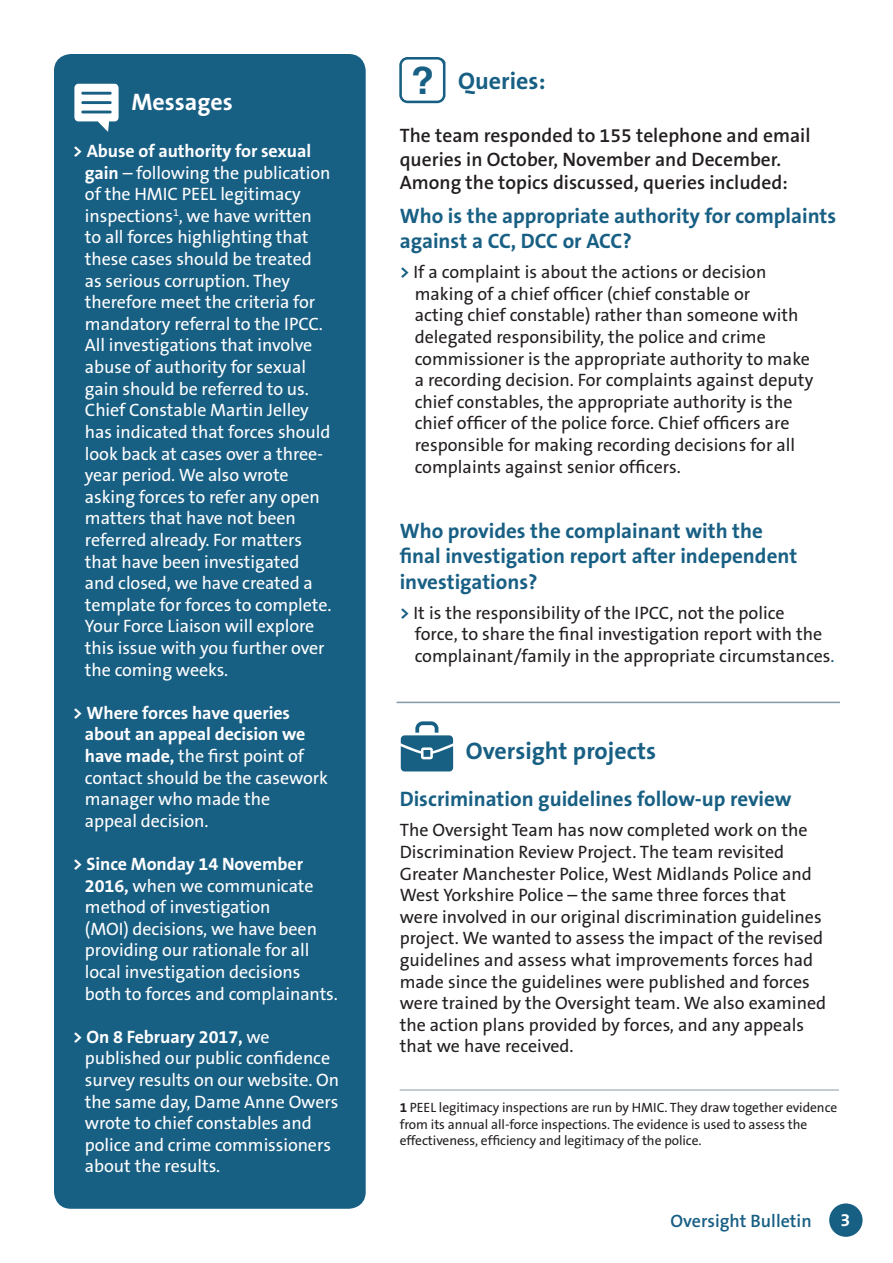
<style>
.page{position:relative;width:893px;height:1263px;background:#fff}
.page>*{position:absolute;margin:0;border:0;box-sizing:border-box;transform-origin:0 0}
.t1{font:700 38.4px "Helvetica";color:#185f84}
.t2{font:700 24px "The Sans B7";color:#185f84}
.t3{font:700 24px "The Sans B7";color:#fff}
.t4{font:700 21px/25.2px "The Sans B7";color:#185f84}
.t5{font:600 19.5px/23.4px "The Sans B6";color:#231f20}
.t6{font:18px/21.6px "The Sans B5 Plain";color:#231f20}
.t7{font:18px/21.6px "The Sans B5 Plain";letter-spacing:-.005em;color:#fff}
.t8{font:700 18px/21.6px "The Sans B7";letter-spacing:-.005em;color:#fff}
.t9{font:600 18px "The Sans B6";color:#185f84}
.t10{font:13.5px/16.2px "The Sans B5 Plain";letter-spacing:-.005em;color:#231f20}
.s1{font-family:"The Sans B7";font-weight:700}
.s2{font-family:"The Sans B5 Plain";font-weight:400}
.s3{font-family:"The Sans B7";font-weight:700;color:#185f84}
.s4{color:#185f84}
</style>
<div class="page">
<div style="left:829px;top:1203px;width:33px;height:34px;background:#185f84;border-radius:50%"></div>
<div style="left:54px;top:54px;width:312px;height:1155px;background:#185f84;border-radius:17px"></div>
<hr style="left:396px;top:702px;width:444px;height:1px;background:#859aa9">
<hr style="left:400px;top:1090px;width:439px;height:1px;background:#859aa9">
<svg style="left:399px;top:57px;width:46px;height:46px"></svg>
<svg style="left:401px;top:721px;width:52px;height:50px"></svg>
<div style="left:423px;top:750px;width:7px;height:7px;background:#185f84"></div>
<svg style="left:74px;top:84px;width:45px;height:48px"></svg>
<h2 class="t3" style="left:131px;top:89px;width:103px">Messages</h2>
<p class="t8" style="left:73px;top:141px;width:240px">&gt; Abuse of authority for sexual</p>
<p class="t7" style="left:85px;top:162px;width:248px"><span class="s1">gain</span> – following the publication of the HMIC PEEL legitimacy inspections<sup>1</sup>, we have written to all forces highlighting that these cases should be treated as serious corruption. They therefore meet the criteria for mandatory referral to the IPCC.<br>All investigations that involve abuse of authority for sexual gain should be referred to us.<br>Chief Constable Martin Jelley has indicated that forces should look back at cases over a three&shy;year period. We also wrote asking forces to refer any open matters that have not been referred already. For matters that have been investigated and closed, we have created a template for forces to complete.<br>Your Force Liaison will explore this issue with you further over the coming weeks.</p>
<p class="t8" style="left:85px;top:702px;width:222px;text-indent:-12px">&gt; Where forces have queries about an appeal decision we</p>
<p class="t7" style="left:85px;top:746px;width:245px"><span class="s1">have made,</span> the first point of contact should be the casework manager who made the<br>appeal decision.</p>
<p class="t8" style="left:73px;top:854px;width:232px">&gt; Since Monday 14 November</p>
<p class="t7" style="left:85px;top:875px;width:254px"><span class="s1">2016,</span> when we communicate method of investigation<br>(MOI) decisions, we have been providing our rationale for all local investigation decisions both to forces and complainants.</p>
<p class="t8" style="left:73px;top:1026px;width:198px">&gt; On 8 February 2017, <span class="s2">we</span></p>
<p class="t7" style="left:85px;top:1048px;width:256px">published our public confidence survey results on our website. On the same day, Dame Anne Owers wrote to chief constables and police and crime commissioners about the results.</p>
<h1 class="t1" style="left:411px;top:50px;width:25px">?</h1>
<h2 class="t2" style="left:458px;top:68px;width:89px">Queries:</h2>
<p class="t5" style="left:400px;top:125px;width:412px">The team responded to 155 telephone and email queries in October, November and December.<br>Among the topics discussed, queries included:</p>
<p class="t4" style="left:400px;top:204px;width:438px">Who is the appropriate authority for complaints against a CC, DCC or ACC?</p>
<p class="t6" style="left:415px;top:262px;width:400px;text-indent:-15px"><span class="s3">&gt;</span> If a complaint is about the actions or decision making of a chief officer (chief constable or<br>acting chief constable) rather than someone with delegated responsibility, the police and crime commissioner is the appropriate authority to make a recording decision. For complaints against deputy chief constables, the appropriate authority is the chief officer of the police force. Chief officers are responsible for making recording decisions for all complaints against senior officers.</p>
<p class="t4" style="left:400px;top:519px;width:399px">Who provides the complainant with the final investigation report after independent investigations?</p>
<p class="t6" style="left:415px;top:602px;width:421px;text-indent:-15px"><span class="s3">&gt;</span> It is the responsibility of the IPCC, not the police<br>force, to share the final investigation report with the complainant/family in the appropriate circumstances<span class="s4">.</span></p>
<h2 class="t2" style="left:466px;top:738px;width:192px">Oversight projects</h2>
<p class="t4" style="left:400px;top:787px;width:393px">Discrimination guidelines follow-up review</p>
<p class="t6" style="left:400px;top:820px;width:428px">The Oversight Team has now completed work on the Discrimination Review Project. The team revisited Greater Manchester Police, West Midlands Police and West Yorkshire Police – the same three forces that were involved in our original discrimination guidelines project. We wanted to assess the impact of the revised guidelines and assess what improvements forces had made since the guidelines were published and forces were trained by the Oversight team. We also examined the action plans provided by forces, and any appeals that we have received.</p>
<p class="t10" style="left:400px;top:1100px;width:439px"><span class="s1">1</span> PEEL legitimacy inspections are run by HMIC. They draw together evidence from its annual all-force inspections. The evidence is used to assess the effectiveness, efficiency and legitimacy of the police.</p>
<p class="t9" style="left:671px;top:1211px;width:143px">Oversight Bulletin</p>
<p class="t8" style="left:840px;top:1209px;width:11px">3</p>
</div>
